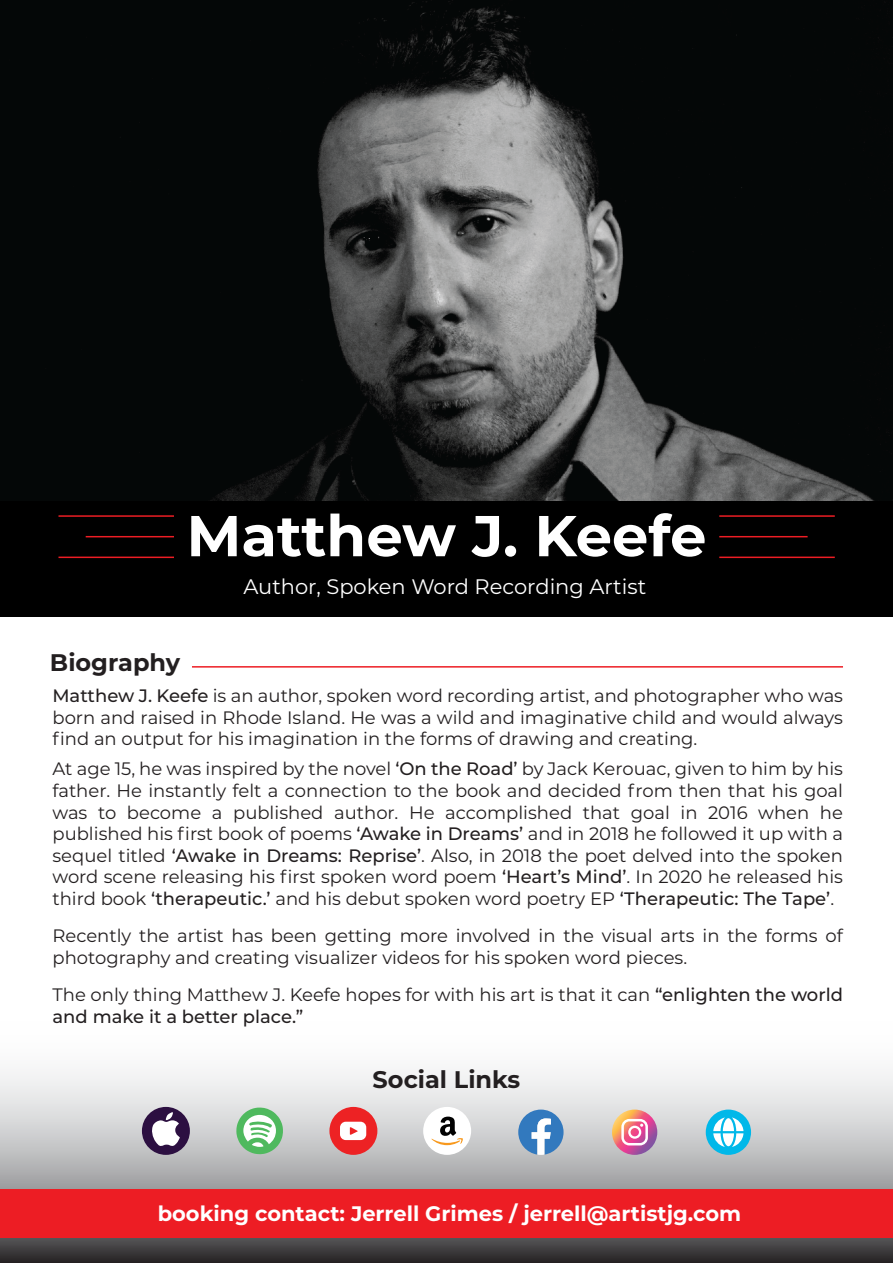
<style>
.page{position:relative;width:893px;height:1263px;background:#fff}
.page>*{position:absolute;margin:0;border:0;box-sizing:border-box;transform-origin:0 0}
.t1{font:700 57.45px "Montserrat";color:#fff}
.t2{font:700 24px "Montserrat";color:#231f20}
.t3{font:700 21px "Montserrat";color:#fff}
.t4{font:21px "Montserrat";color:#fff}
.t5{font:18px/21.6px "Montserrat";color:#231f20;text-align:justify}
.s1{font-weight:500}
</style>
<div class="page">
<svg style="left:0;top:1071px;width:893px;height:192px;background:#b2b1b2"></svg>
<img style="left:0;top:0;width:893px;height:501px">
<div style="left:0;top:501px;width:893px;height:115px;background:#000"></div>
<hr style="left:719px;top:515px;width:116px;height:2px;background:#ed1d24">
<hr style="left:719px;top:557px;width:116px;height:1px;background:#ed1d24">
<hr style="left:719px;top:536px;width:89px;height:1px;background:#ed1d24">
<hr style="left:58px;top:515px;width:116px;height:2px;background:#ed1d24">
<hr style="left:58px;top:557px;width:116px;height:1px;background:#ed1d24">
<hr style="left:86px;top:536px;width:88px;height:1px;background:#ed1d24">
<svg style="left:236px;top:1107px;width:47px;height:47px"></svg>
<div style="left:329px;top:1107px;width:48px;height:48px;background:#ed2224;border-radius:50%"></div>
<svg style="left:340px;top:1122px;width:26px;height:18px"></svg>
<div style="left:142px;top:1107px;width:48px;height:48px;background:#2c0f41;border-radius:50%"></div>
<svg style="left:150px;top:1112px;width:30px;height:34px"></svg>
<div style="left:423px;top:1107px;width:48px;height:48px;background:#fff;border-radius:50%"></div>
<svg style="left:431px;top:1116px;width:32px;height:29px"></svg>
<div style="left:706px;top:1109px;width:45px;height:46px;background:#00b8e9;border-radius:50%"></div>
<svg style="left:713px;top:1117px;width:30px;height:30px"></svg>
<svg style="left:612px;top:1109px;width:45px;height:46px"></svg>
<svg style="left:621px;top:1119px;width:27px;height:26px"></svg>
<svg style="left:518px;top:1109px;width:46px;height:46px;background:#7ca5ce"></svg>
<div style="left:0;top:1189px;width:893px;height:48px;background:#ed1d24"></div>
<hr style="left:192px;top:666px;width:651px;height:2px;background:#ed1d24">
<h1 class="t1" style="left:187px;top:494px;width:521px">Matthew J. Keefe</h1>
<p class="t4" style="left:243px;top:572px;width:404px">Author, Spoken Word Recording Artist</p>
<h2 class="t2" style="left:50px;top:645px;width:132px">Biography</h2>
<p class="t5" style="left:52px;top:684px;width:792px"><span class="s1">Matthew J. Keefe</span> is an author, spoken word recording artist, and photographer who was born and raised in Rhode Island. He was a wild and imaginative child and would always find an output for his imagination in the forms of drawing and creating.</p>
<p class="t5" style="left:52px;top:758px;width:792px">At age 15, he was inspired by the novel <span class="s1">‘On the Road’</span> by Jack Kerouac, given to him by his father. He instantly felt a connection to the book and decided from then that his goal was to become a published author. He accomplished that goal in 2016 when he published his first book of poems <span class="s1">‘Awake in Dreams’</span> and in 2018 he followed it up with a sequel titled <span class="s1">‘Awake in Dreams: Reprise’</span>. Also, in 2018 the poet delved into the spoken word scene releasing his first spoken word poem <span class="s1">‘Heart’s Mind’</span>. In 2020 he released his third book <span class="s1">‘therapeutic.’</span> and his debut spoken word poetry EP <span class="s1">‘Therapeutic: The Tape’</span>.</p>
<p class="t5" style="left:52px;top:924px;width:792px">Recently the artist has been getting more involved in the visual arts in the forms of photography and creating visualizer videos for his spoken word pieces.</p>
<p class="t5" style="left:52px;top:983px;width:792px">The only thing Matthew J. Keefe hopes for with his art is that it can <span class="s1">“enlighten the world and make it a better place.”</span></p>
<h2 class="t2" style="left:373px;top:1062px;width:149px">Social Links</h2>
<p class="t3" style="left:158px;top:1198px;width:585px">booking contact: Jerrell Grimes / jerrell@artistjg.com</p>
</div>
